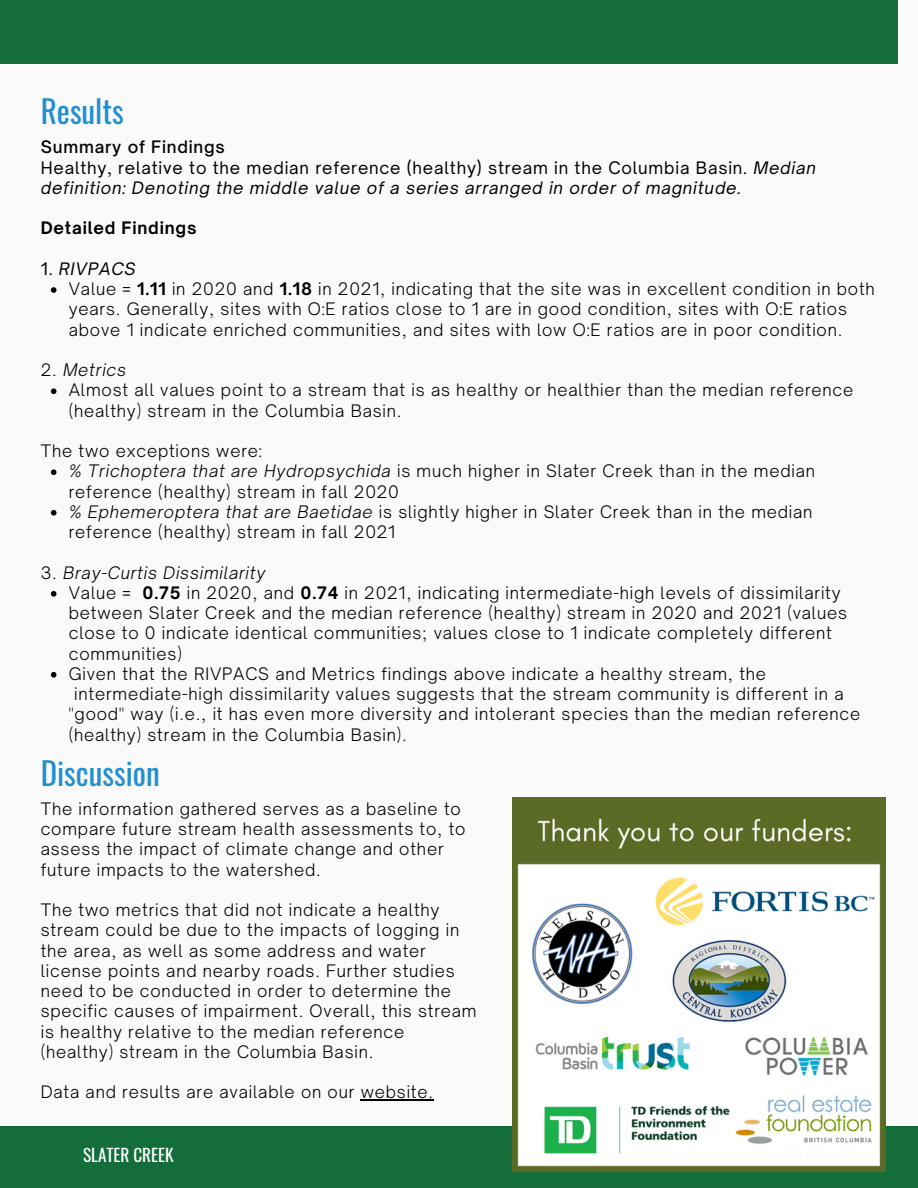
<style>
.page{position:relative;width:918px;height:1188px;background:#fafafa}
.page>*{position:absolute;margin:0;border:0;box-sizing:border-box;transform-origin:0 0}
.t1{font:31.2px "Oswald";color:#2290cf}
.t2{font:17.1px "Oswald";color:#fff}
.t3{font:300 16.5px/20.2px "Open Sauce One";letter-spacing:.05em;color:#000}
.t4{font:italic 16.5px/20.2px "Open Sauce One";letter-spacing:.05em;color:#000}
.t5{font:italic 300 16.5px "Open Sauce One";letter-spacing:.05em;color:#000}
.t6{font:500 16.5px "Open Sauce One";letter-spacing:.05em;color:#000}
.t7{font:700 16.5px "Open Sauce One";letter-spacing:.05em;color:#000}
.s1{font-style:normal}
.s2{font-weight:700}
.s3{font-style:italic}
</style>
<div class="page">
<div style="left:0;top:1127px;width:918px;height:61px;background:#146e3b"></div>
<div style="left:0;top:0;width:898px;height:63px;background:#146e3b"></div>
<img style="left:512px;top:798px;width:374px;height:373px">
<svg style="left:51px;top:287px;width:6px;height:6px"></svg>
<svg style="left:51px;top:388px;width:6px;height:6px"></svg>
<svg style="left:51px;top:469px;width:6px;height:6px"></svg>
<svg style="left:51px;top:510px;width:6px;height:6px"></svg>
<svg style="left:51px;top:591px;width:6px;height:6px"></svg>
<svg style="left:51px;top:672px;width:6px;height:6px"></svg>
<hr style="left:361px;top:1100px;width:73px;height:1px;background:#000">
<p class="t1" style="left:41px;top:87px;width:84px">Results</p>
<p class="t6" style="left:41px;top:137px;width:186px">Summary of Findings</p>
<p class="t4" style="left:41px;top:157px;width:777px"><span class="s1">Healthy, relative to the median reference (healthy) stream in the Columbia Basin.</span> Median definition: Denoting the middle value of a series arranged in order of magnitude.</p>
<p class="t7" style="left:41px;top:218px;width:157px">Detailed Findings</p>
<p class="t4" style="left:41px;top:258px;width:96px"><span class="s1">1.</span> RIVPACS</p>
<p class="t3" style="left:69px;top:279px;width:808px">Value = <span class="s2">1.11</span> in 2020 and <span class="s2">1.18</span> in 2021, indicating that the site was in excellent condition in both years. Generally, sites with O:E ratios close to 1 are in good condition, sites with O:E ratios above 1 indicate enriched communities, and sites with low O:E ratios are in poor condition.</p>
<p class="t5" style="left:41px;top:360px;width:87px"><span class="s1">2.</span> Metrics</p>
<p class="t3" style="left:69px;top:380px;width:786px">Almost all values point to a stream that is as healthy or healthier than the median reference (healthy) stream in the Columbia Basin.</p>
<p class="t3" style="left:41px;top:441px;width:223px">The two exceptions were:</p>
<p class="t3" style="left:69px;top:461px;width:748px"><span class="s3">% Trichoptera that are Hydropsychida</span> is much higher in Slater Creek than in the median reference (healthy) stream in fall 2020</p>
<p class="t3" style="left:69px;top:501px;width:745px"><span class="s3">% Ephemeroptera that are Baetidae</span> is slightly higher in Slater Creek than in the median reference (healthy) stream in fall 2021</p>
<p class="t5" style="left:41px;top:562px;width:226px"><span class="s1">3.</span> Bray-Curtis Dissimilarity</p>
<p class="t3" style="left:69px;top:582px;width:780px">Value = <span class="s2">0.75</span> in 2020, and <span class="s2">0.74</span> in 2021, indicating intermediate-high levels of dissimilarity between Slater Creek and the median reference (healthy) stream in 2020 and 2021 (values close to 0 indicate identical communities; values close to 1 indicate completely different communities)</p>
<p class="t3" style="left:69px;top:663px;width:699px">Given that the RIVPACS and Metrics findings above indicate a healthy stream, the</p>
<p class="t3" style="left:74px;top:684px;width:771px">intermediate-high dissimilarity values suggests that the stream community is different in a</p>
<p class="t3" style="left:69px;top:704px;width:793px">"good" way (i.e., it has even more diversity and intolerant species than the median reference</p>
<p class="t3" style="left:69px;top:724px;width:340px">(healthy) stream in the Columbia Basin).</p>
<p class="t1" style="left:41px;top:749px;width:120px">Discussion</p>
<p class="t3" style="left:41px;top:799px;width:426px">The information gathered serves as a baseline to compare future stream health assessments to, to assess the impact of climate change and other future impacts to the watershed.</p>
<p class="t3" style="left:41px;top:900px;width:437px">The two metrics that did not indicate a healthy stream could be due to the impacts of logging in the area, as well as some address and water license points and nearby roads. Further studies need to be conducted in order to determine the specific causes of impairment. Overall, this stream is healthy relative to the median reference (healthy) stream in the Columbia Basin.</p>
<p class="t3" style="left:41px;top:1082px;width:394px">Data and results are available on our website.</p>
<p class="t2" style="left:83px;top:1142px;width:92px">SLATER CREEK</p>
</div>
